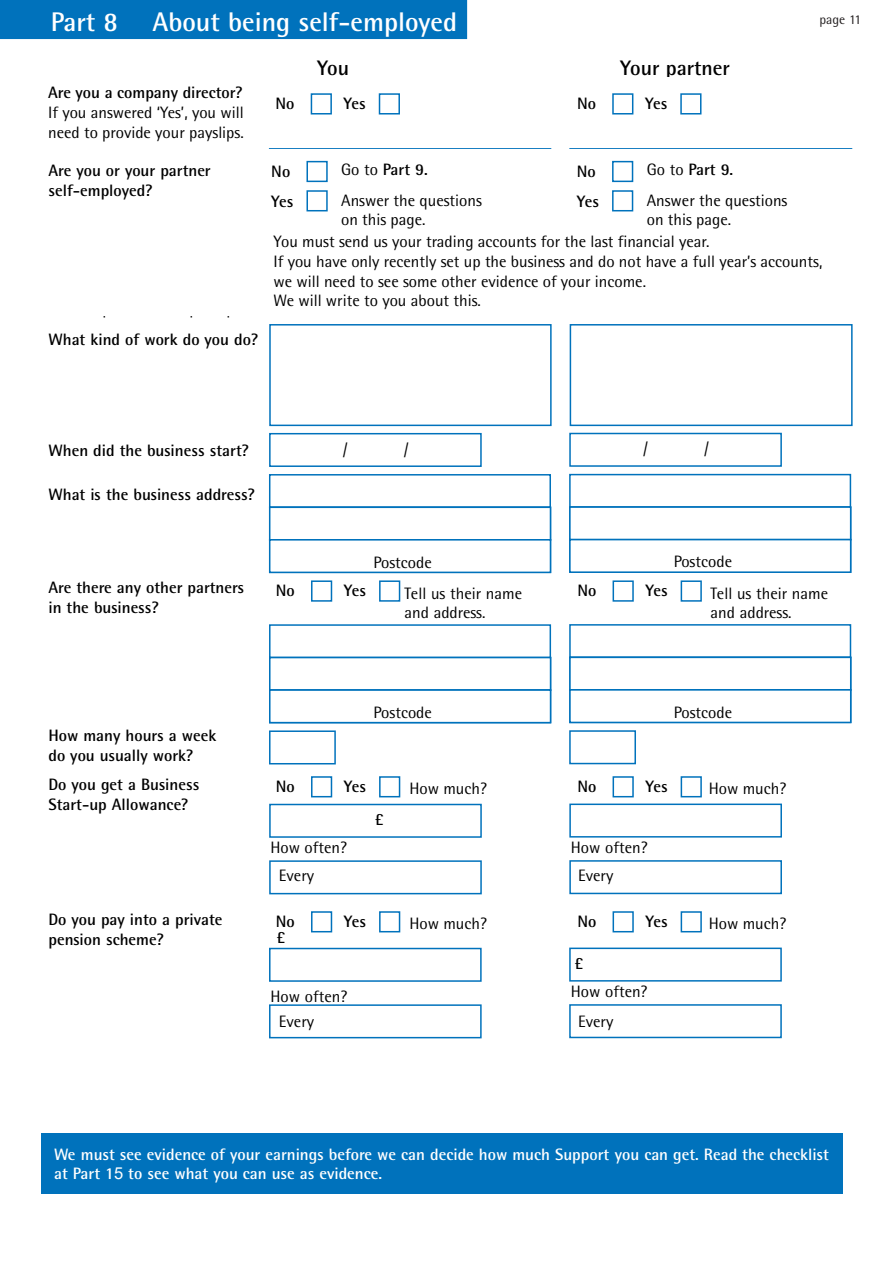
<style>
.page{position:relative;width:893px;height:1263px;background:#fff}
.page>*{position:absolute;margin:0;border:0;box-sizing:border-box;transform-origin:0 0}
.t1{font:700 27px "Rotis Semi Sans";color:#fff}
.t2{font:700 21px "Rotis Semi Sans";color:#000}
.t3{font:16.5px/19.8px "Rotis Semi Sans";color:#000}
.t4{font:700 16.5px/19.5px "Rotis Semi Sans";color:#000}
.t5{font:700 16.5px/19.5px "Rotis Semi Sans";color:#fff}
.t6{font:13.5px "Rotis Semi Sans";color:#231f20}
.s1{font-weight:700}
.s2{font-family:"Arial";font-weight:400}
</style>
<div class="page">
<div style="left:0;top:0;width:467px;height:39px;background:#0072bc"></div>
<div style="left:306px;top:161px;width:22px;height:21px;border:2px solid #0072bc"></div>
<div style="left:306px;top:190px;width:22px;height:21px;border:2px solid #0072bc"></div>
<div style="left:612px;top:161px;width:21px;height:21px;border:2px solid #0072bc"></div>
<div style="left:612px;top:190px;width:21px;height:21px;border:2px solid #0072bc"></div>
<div style="left:311px;top:93px;width:21px;height:22px;border:2px solid #0072bc"></div>
<div style="left:612px;top:93px;width:21px;height:22px;border:2px solid #0072bc"></div>
<div style="left:379px;top:93px;width:21px;height:22px;border:2px solid #0072bc"></div>
<div style="left:680px;top:93px;width:21px;height:22px;border:2px solid #0072bc"></div>
<svg style="left:268px;top:324px;width:585px;height:715px"></svg>
<div style="left:270px;top:475px;width:280px;height:32px;background:#fff"></div>
<div style="left:269px;top:474px;width:282px;height:34px;border:2px solid #0072bc"></div>
<div style="left:270px;top:507px;width:280px;height:33px;background:#fff"></div>
<div style="left:269px;top:506px;width:282px;height:35px;border:2px solid #0072bc"></div>
<div style="left:270px;top:540px;width:280px;height:32px;background:#fff"></div>
<div style="left:269px;top:539px;width:282px;height:34px;border:2px solid #0072bc"></div>
<div style="left:570px;top:475px;width:280px;height:32px;background:#fff"></div>
<div style="left:569px;top:474px;width:282px;height:34px;border:2px solid #0072bc"></div>
<div style="left:570px;top:507px;width:281px;height:33px;background:#fff"></div>
<div style="left:569px;top:506px;width:282px;height:34px;border:2px solid #0072bc"></div>
<div style="left:570px;top:540px;width:281px;height:32px;background:#fff"></div>
<div style="left:569px;top:539px;width:282px;height:34px;border:2px solid #0072bc"></div>
<div style="left:312px;top:581px;width:19px;height:20px;background:#fff"></div>
<div style="left:311px;top:580px;width:21px;height:22px;border:2px solid #0072bc"></div>
<div style="left:613px;top:581px;width:20px;height:20px;background:#fff"></div>
<div style="left:613px;top:580px;width:21px;height:22px;border:2px solid #0072bc"></div>
<div style="left:380px;top:581px;width:20px;height:20px;background:#fff"></div>
<div style="left:379px;top:580px;width:21px;height:22px;border:2px solid #0072bc"></div>
<div style="left:681px;top:581px;width:20px;height:20px;background:#fff"></div>
<div style="left:681px;top:580px;width:21px;height:22px;border:2px solid #0072bc"></div>
<div style="left:312px;top:777px;width:19px;height:20px;background:#fff"></div>
<div style="left:311px;top:776px;width:21px;height:21px;border:2px solid #0072bc"></div>
<div style="left:613px;top:777px;width:20px;height:20px;background:#fff"></div>
<div style="left:613px;top:776px;width:21px;height:21px;border:2px solid #0072bc"></div>
<div style="left:380px;top:777px;width:20px;height:20px;background:#fff"></div>
<div style="left:379px;top:776px;width:21px;height:21px;border:2px solid #0072bc"></div>
<div style="left:681px;top:777px;width:20px;height:20px;background:#fff"></div>
<div style="left:681px;top:776px;width:21px;height:21px;border:2px solid #0072bc"></div>
<div style="left:312px;top:912px;width:19px;height:20px;background:#fff"></div>
<div style="left:311px;top:911px;width:21px;height:21px;border:2px solid #0072bc"></div>
<div style="left:613px;top:912px;width:20px;height:20px;background:#fff"></div>
<div style="left:613px;top:911px;width:21px;height:21px;border:2px solid #0072bc"></div>
<div style="left:380px;top:912px;width:20px;height:20px;background:#fff"></div>
<div style="left:379px;top:911px;width:21px;height:21px;border:2px solid #0072bc"></div>
<div style="left:681px;top:912px;width:20px;height:20px;background:#fff"></div>
<div style="left:681px;top:911px;width:21px;height:21px;border:2px solid #0072bc"></div>
<div style="left:270px;top:625px;width:280px;height:32px;background:#fff"></div>
<div style="left:269px;top:624px;width:282px;height:34px;border:2px solid #0072bc"></div>
<div style="left:270px;top:657px;width:280px;height:33px;background:#fff"></div>
<div style="left:269px;top:657px;width:282px;height:34px;border:2px solid #0072bc"></div>
<div style="left:270px;top:690px;width:280px;height:33px;background:#fff"></div>
<div style="left:269px;top:689px;width:282px;height:34px;border:2px solid #0072bc"></div>
<div style="left:570px;top:625px;width:280px;height:32px;background:#fff"></div>
<div style="left:569px;top:624px;width:282px;height:34px;border:2px solid #0072bc"></div>
<div style="left:570px;top:657px;width:281px;height:33px;background:#fff"></div>
<div style="left:569px;top:657px;width:282px;height:34px;border:2px solid #0072bc"></div>
<div style="left:570px;top:690px;width:281px;height:32px;background:#fff"></div>
<div style="left:569px;top:689px;width:282px;height:34px;border:2px solid #0072bc"></div>
<div style="left:42px;top:1133px;width:801px;height:61px;background:#0072bc"></div>
<h1 class="t1" style="left:51px;top:12px;width:69px">Part 8</h1>
<h1 class="t1" style="left:152px;top:12px;width:306px">About being self-employed</h1>
<p class="t2" style="left:317px;top:61px;width:33px">You</p>
<p class="t2" style="left:620px;top:61px;width:111px">Your partner</p>
<p class="t4" style="left:48px;top:84px;width:196px">Are you a company director?</p>
<p class="t3" style="left:48px;top:104px;width:197px">If you answered ‘Yes’, you will need to provide your payslips.</p>
<p class="t4" style="left:48px;top:162px;width:164px">Are you or your partner</p>
<p class="t4" style="left:48px;top:182px;width:106px">self-employed?</p>
<p class="t4" style="left:275px;top:96px;width:20px">No</p>
<p class="t4" style="left:344px;top:96px;width:24px">Yes</p>
<p class="t4" style="left:645px;top:96px;width:24px">Yes</p>
<p class="t4" style="left:577px;top:96px;width:20px">No</p>
<p class="t4" style="left:271px;top:158px;width:24px;line-height:30.3px">No<br>Yes</p>
<p class="t3" style="left:341px;top:156px;width:142px;line-height:30.3px">Go to <span class="s1">Part 9.<br></span>Answer the questions</p>
<p class="t3" style="left:341px;top:212px;width:86px">on this page.</p>
<p class="t4" style="left:577px;top:158px;width:24px;line-height:30.3px">No<br>Yes</p>
<p class="t3" style="left:647px;top:156px;width:142px;line-height:30.3px">Go to <span class="s1">Part 9.<br></span>Answer the questions</p>
<p class="t3" style="left:647px;top:212px;width:86px">on this page.</p>
<p class="t6" style="left:819px;top:14px;width:43px">page 11</p>
<p class="t3" style="left:103px;top:300px;width:10px">p</p>
<p class="t3" style="left:190px;top:300px;width:10px">p</p>
<p class="t3" style="left:227px;top:300px;width:10px">p</p>
<p class="t4" style="left:48px;top:332px;width:211px">What kind of work do you do?</p>
<p class="t3" style="left:273px;top:233px;width:550px">You must send us your trading accounts for the last financial year.<br>If you have only recently set up the business and do not have a full year’s accounts, we will need to see some other evidence of your income.<br>We will write to you about this.</p>
<p class="t4" style="left:48px;top:442px;width:202px">When did the business start?</p>
<p class="t4" style="left:48px;top:487px;width:208px">What is the business address?</p>
<p class="t3" style="left:343px;top:441px;width:6px">/</p>
<p class="t3" style="left:404px;top:441px;width:6px">/</p>
<p class="t3" style="left:643px;top:441px;width:6px">/</p>
<p class="t3" style="left:704px;top:441px;width:6px">/</p>
<p class="t3" style="left:374px;top:554px;width:60px">Postcode</p>
<p class="t3" style="left:674px;top:553px;width:60px">Postcode</p>
<p class="t4" style="left:48px;top:579px;width:197px">Are there any other partners in the business?</p>
<p class="t3" style="left:405px;top:585px;width:119px">Tell us their name and address.</p>
<p class="t3" style="left:711px;top:585px;width:119px">Tell us their name and address.</p>
<p class="t4" style="left:276px;top:583px;width:20px">No</p>
<p class="t4" style="left:344px;top:583px;width:24px">Yes</p>
<p class="t4" style="left:577px;top:583px;width:20px">No</p>
<p class="t4" style="left:645px;top:583px;width:24px">Yes</p>
<p class="t4" style="left:48px;top:727px;width:169px">How many hours a week do you usually work?</p>
<p class="t4" style="left:48px;top:776px;width:152px">Do you get a Business<br>Start-up Allowance?</p>
<p class="t4" style="left:48px;top:911px;width:176px">Do you pay into a private pension scheme?</p>
<p class="t3" style="left:374px;top:704px;width:60px">Postcode</p>
<p class="t3" style="left:674px;top:704px;width:60px">Postcode</p>
<p class="t4" style="left:276px;top:778px;width:20px">No</p>
<p class="t4" style="left:344px;top:778px;width:24px">Yes</p>
<p class="t3" style="left:409px;top:781px;width:79px">How much?</p>
<p class="t4" style="left:577px;top:778px;width:20px">No</p>
<p class="t4" style="left:645px;top:778px;width:24px">Yes</p>
<p class="t3" style="left:709px;top:781px;width:79px">How much?</p>
<p class="t3" style="left:270px;top:839px;width:78px">How often?</p>
<p class="t4" style="left:375px;top:812px;width:9px">£</p>
<p class="t3" style="left:571px;top:839px;width:78px">How often?</p>
<p class="t3" style="left:279px;top:867px;width:37px">Every</p>
<p class="t3" style="left:578px;top:867px;width:37px">Every</p>
<p class="t4" style="left:276px;top:913px;width:20px">No</p>
<p class="t4" style="left:344px;top:913px;width:24px">Yes</p>
<p class="t3" style="left:409px;top:916px;width:79px">How much?</p>
<p class="t4" style="left:577px;top:913px;width:20px">No</p>
<p class="t4" style="left:645px;top:913px;width:24px">Yes</p>
<p class="t3" style="left:709px;top:916px;width:79px">How much?</p>
<p class="t4" style="left:277px;top:929px;width:9px">£</p>
<p class="t3" style="left:270px;top:988px;width:78px">How often?</p>
<p class="t4" style="left:575px;top:956px;width:9px">£</p>
<p class="t3" style="left:571px;top:983px;width:78px">How often?</p>
<p class="t3" style="left:279px;top:1013px;width:37px">Every</p>
<p class="t3" style="left:578px;top:1013px;width:37px">Every</p>
<p class="t5" style="left:54px;top:1146px;width:776px">We must see evidence of your earnings before we can decide how much Support you can get. Read the checklist at Part 1<span class="s2">5</span> to see what you can use as evidence.</p>
</div>
